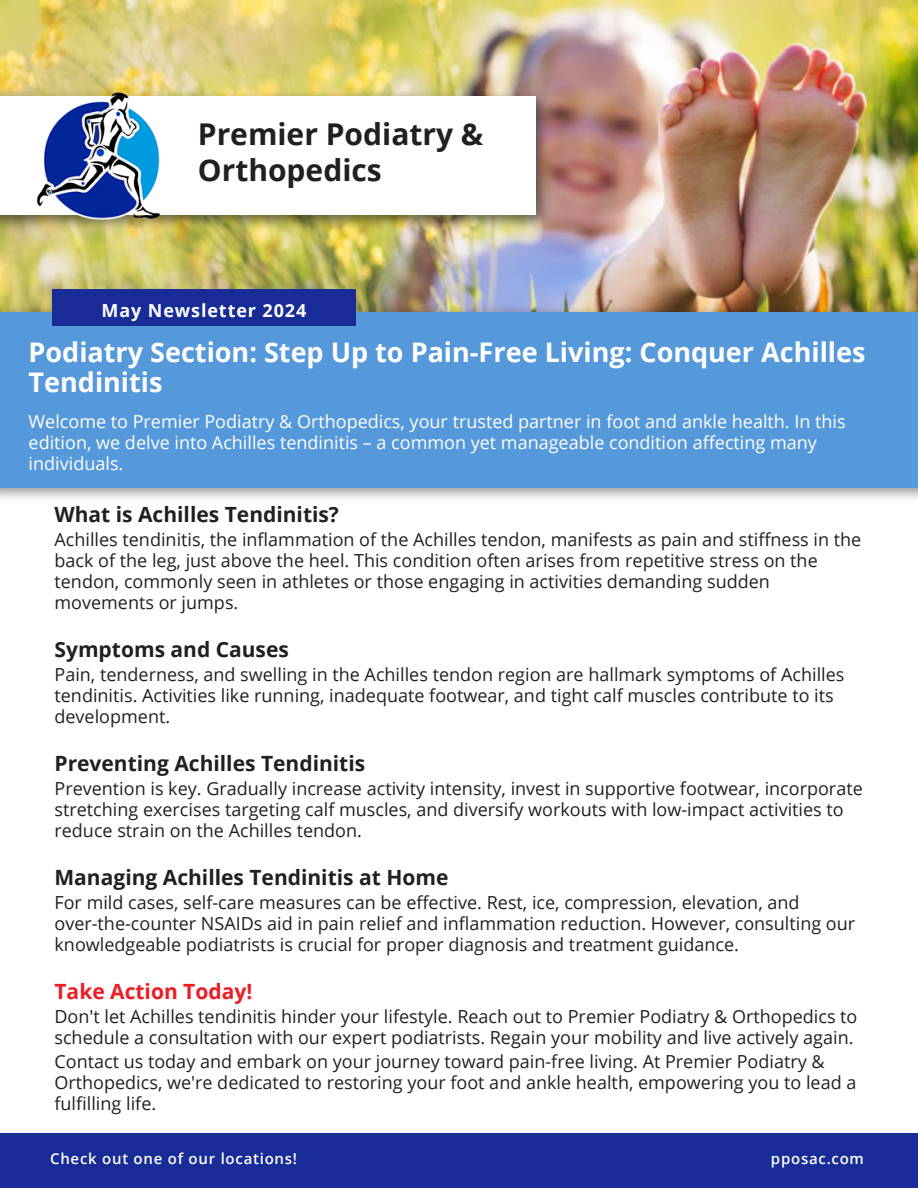
<style>
.page{position:relative;width:918px;height:1188px;background:#fff}
.page>*{position:absolute;margin:0;border:0;box-sizing:border-box;transform-origin:0 0}
.t1{font:700 30px/36px "Open Sans";color:#231f20}
.t2{font:700 27px/30px "Open Sans";color:#fff}
.t3{font:700 21px "Open Sans";color:#231f20}
.t4{font:700 21px "Open Sans";color:#ed1c24}
.t5{font:18px/21px "Open Sans";color:#231f20}
.t6{font:18px/21px "Open Sans";color:#fff}
.t7{font:700 18px "Open Sans";letter-spacing:.05em;color:#fff}
.t8{font:600 15px "Open Sans";letter-spacing:.05em;color:#fff}
</style>
<div class="page">
<img style="left:0;top:0;width:918px;height:300px">
<div style="left:0;top:1133px;width:918px;height:55px;background:#182b96"></div>
<img style="left:0;top:300px;width:918px;height:199px">
<div style="left:0;top:312px;width:918px;height:175px;background:#5699db"></div>
<img style="left:0;top:85px;width:557px;height:152px">
<div style="left:0;top:96px;width:535px;height:119px;background:#fff"></div>
<div style="left:53px;top:289px;width:303px;height:37px;background:#182b96"></div>
<img style="left:31px;top:90px;width:144px;height:130px">
<h1 class="t1" style="left:198px;top:116px;width:287px">Premier Podiatry &amp;<br>Orthopedics</h1>
<p class="t7" style="left:101px;top:298px;width:206px">May Newsletter 2024</p>
<h2 class="t2" style="left:29px;top:336px;width:838px">Podiatry Section: Step Up to Pain-Free Living: Conquer Achilles<br>Tendinitis</h2>
<p class="t6" style="left:29px;top:410px;width:819px">Welcome to Premier Podiatry &amp; Orthopedics, your trusted partner in foot and ankle health. In this edition, we delve into Achilles tendinitis – a common yet manageable condition affecting many individuals.</p>
<p class="t3" style="left:55px;top:499px;width:286px">What is Achilles Tendinitis?</p>
<p class="t5" style="left:55px;top:528px;width:808px">Achilles tendinitis, the inflammation of the Achilles tendon, manifests as pain and stiffness in the back of the leg, just above the heel. This condition often arises from repetitive stress on the tendon, commonly seen in athletes or those engaging in activities demanding sudden movements or jumps.</p>
<p class="t3" style="left:55px;top:634px;width:236px">Symptoms and Causes</p>
<p class="t5" style="left:55px;top:663px;width:791px">Pain, tenderness, and swelling in the Achilles tendon region are hallmark symptoms of Achilles tendinitis. Activities like running, inadequate footwear, and tight calf muscles contribute to its development.</p>
<p class="t3" style="left:55px;top:748px;width:312px">Preventing Achilles Tendinitis</p>
<p class="t5" style="left:55px;top:777px;width:810px">Prevention is key. Gradually increase activity intensity, invest in supportive footwear, incorporate stretching exercises targeting calf muscles, and diversify workouts with low-impact activities to reduce strain on the Achilles tendon.</p>
<p class="t3" style="left:55px;top:862px;width:396px">Managing Achilles Tendinitis at Home</p>
<p class="t5" style="left:55px;top:891px;width:802px">For mild cases, self-care measures can be effective. Rest, ice, compression, elevation, and over-the-counter NSAIDs aid in pain relief and inflammation reduction. However, consulting our knowledgeable podiatrists is crucial for proper diagnosis and treatment guidance.</p>
<p class="t4" style="left:55px;top:976px;width:199px">Take Action Today!</p>
<p class="t5" style="left:55px;top:1005px;width:805px">Don't let Achilles tendinitis hinder your lifestyle. Reach out to Premier Podiatry &amp; Orthopedics to schedule a consultation with our expert podiatrists. Regain your mobility and live actively again.</p>
<p class="t5" style="left:55px;top:1050px;width:803px">Contact us today and embark on your journey toward pain-free living. At Premier Podiatry &amp;<br>Orthopedics, we're dedicated to restoring your foot and ankle health, empowering you to lead a fulfilling life.</p>
<p class="t8" style="left:50px;top:1149px;width:249px">Check out one of our locations!</p>
<p class="t8" style="left:771px;top:1149px;width:95px">pposac.com</p>
</div>
